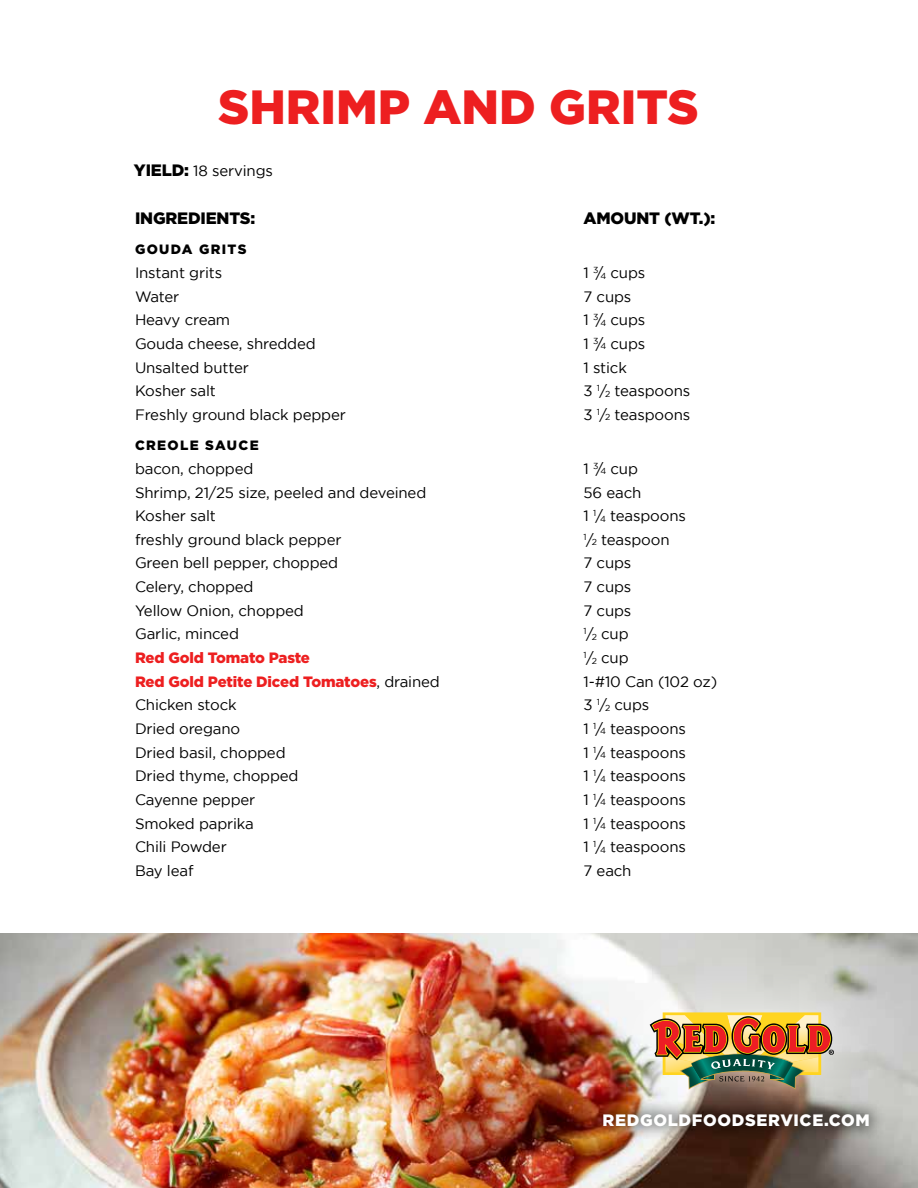
<style>
.page{position:relative;width:918px;height:1188px;background:#fff}
.page>*{position:absolute;margin:0;border:0;box-sizing:border-box;transform-origin:0 0}
.t1{font:900 48px "Gotham";color:#ed1f20}
.t2{font:900 16.5px "Gotham";letter-spacing:-.01em;color:#000}
.t3{font:900 16.5px "Gotham";letter-spacing:.04em;color:#fff}
.t4{font:15px "Gotham";letter-spacing:-.01em;color:#000}
.t5{font:900 15px "Gotham";letter-spacing:-.01em;color:#ed1f20}
.t6{font:900 13.5px "Gotham";letter-spacing:.1em;color:#000}
.s1{font-weight:900;font-size:16.5px}
.s2{font-size:8.7px}
.s3{font-weight:400;color:#000}
</style>
<div class="page">
<img style="left:0;top:933px;width:918px;height:255px">
<div style="left:595px;top:952px;width:295px;height:191px;background:#fff;opacity:.75"></div>
<img style="left:650px;top:1012px;width:184px;height:78px">
<img style="left:588px;top:1099px;width:296px;height:42px">
<h1 class="t1" style="left:218px;top:79px;width:482px">SHRIMP AND GRITS</h1>
<p class="t4" style="left:134px;top:163px;width:141px"><span class="s1">YIELD:</span> 18 servings</p>
<p class="t2" style="left:135px;top:209px;width:122px">INGREDIENTS:</p>
<p class="t2" style="left:584px;top:209px;width:133px">AMOUNT (WT.):</p>
<p class="t6" style="left:135px;top:242px;width:113px">GOUDA GRITS</p>
<p class="t4" style="left:135px;top:264px;width:89px">Instant grits</p>
<p class="t4" style="left:584px;top:264px;width:63px">1 <sup>3</sup>/<span class="s2">4</span> cups</p>
<p class="t4" style="left:135px;top:288px;width:46px">Water</p>
<p class="t4" style="left:584px;top:288px;width:49px">7 cups</p>
<p class="t4" style="left:135px;top:312px;width:97px">Heavy cream</p>
<p class="t4" style="left:584px;top:312px;width:63px">1 <sup>3</sup>/<span class="s2">4</span> cups</p>
<p class="t4" style="left:135px;top:335px;width:182px">Gouda cheese, shredded</p>
<p class="t4" style="left:584px;top:335px;width:63px">1 <sup>3</sup>/<span class="s2">4</span> cups</p>
<p class="t4" style="left:135px;top:359px;width:115px">Unsalted butter</p>
<p class="t4" style="left:584px;top:359px;width:45px">1 stick</p>
<p class="t4" style="left:135px;top:383px;width:82px">Kosher salt</p>
<p class="t4" style="left:584px;top:383px;width:108px">3 <sup>1</sup>/<span class="s2">2</span> teaspoons</p>
<p class="t4" style="left:135px;top:406px;width:212px">Freshly ground black pepper</p>
<p class="t4" style="left:584px;top:406px;width:108px">3 <sup>1</sup>/<span class="s2">2</span> teaspoons</p>
<p class="t6" style="left:135px;top:438px;width:125px">CREOLE SAUCE</p>
<p class="t4" style="left:135px;top:460px;width:120px">bacon, chopped</p>
<p class="t4" style="left:584px;top:460px;width:56px">1 <sup>3</sup>/<span class="s2">4</span> cup</p>
<p class="t4" style="left:135px;top:484px;width:293px">Shrimp, 21/25 size, peeled and deveined</p>
<p class="t4" style="left:584px;top:484px;width:59px">56 each</p>
<p class="t4" style="left:135px;top:508px;width:82px">Kosher salt</p>
<p class="t4" style="left:584px;top:508px;width:104px">1 <sup>1</sup>/<span class="s2">4</span> teaspoons</p>
<p class="t4" style="left:135px;top:531px;width:208px">freshly ground black pepper</p>
<p class="t4" style="left:584px;top:531px;width:88px"><sup>1</sup>/<span class="s2">2</span> teaspoon</p>
<p class="t4" style="left:135px;top:555px;width:205px">Green bell pepper, chopped</p>
<p class="t4" style="left:584px;top:555px;width:49px">7 cups</p>
<p class="t4" style="left:135px;top:579px;width:120px">Celery, chopped</p>
<p class="t4" style="left:584px;top:579px;width:49px">7 cups</p>
<p class="t4" style="left:135px;top:602px;width:170px">Yellow Onion, chopped</p>
<p class="t4" style="left:584px;top:602px;width:49px">7 cups</p>
<p class="t4" style="left:135px;top:626px;width:105px">Garlic, minced</p>
<p class="t4" style="left:584px;top:626px;width:47px"><sup>1</sup>/<span class="s2">2</span> cup</p>
<p class="t5" style="left:135px;top:649px;width:176px">Red Gold Tomato Paste</p>
<p class="t4" style="left:584px;top:649px;width:47px"><sup>1</sup>/<span class="s2">2</span> cup</p>
<p class="t5" style="left:135px;top:673px;width:306px">Red Gold Petite Diced Tomatoes<span class="s3">, drained</span></p>
<p class="t4" style="left:584px;top:673px;width:135px">1-#10 Can (102 oz)</p>
<p class="t4" style="left:135px;top:697px;width:103px">Chicken stock</p>
<p class="t4" style="left:584px;top:697px;width:67px">3 <sup>1</sup>/<span class="s2">2</span> cups</p>
<p class="t4" style="left:135px;top:720px;width:107px">Dried oregano</p>
<p class="t4" style="left:584px;top:720px;width:104px">1 <sup>1</sup>/<span class="s2">4</span> teaspoons</p>
<p class="t4" style="left:135px;top:744px;width:152px">Dried basil, chopped</p>
<p class="t4" style="left:584px;top:744px;width:104px">1 <sup>1</sup>/<span class="s2">4</span> teaspoons</p>
<p class="t4" style="left:135px;top:768px;width:165px">Dried thyme, chopped</p>
<p class="t4" style="left:584px;top:768px;width:104px">1 <sup>1</sup>/<span class="s2">4</span> teaspoons</p>
<p class="t4" style="left:135px;top:791px;width:122px">Cayenne pepper</p>
<p class="t4" style="left:584px;top:791px;width:104px">1 <sup>1</sup>/<span class="s2">4</span> teaspoons</p>
<p class="t4" style="left:135px;top:815px;width:120px">Smoked paprika</p>
<p class="t4" style="left:584px;top:815px;width:104px">1 <sup>1</sup>/<span class="s2">4</span> teaspoons</p>
<p class="t4" style="left:135px;top:839px;width:93px">Chili Powder</p>
<p class="t4" style="left:584px;top:839px;width:104px">1 <sup>1</sup>/<span class="s2">4</span> teaspoons</p>
<p class="t4" style="left:135px;top:862px;width:60px">Bay leaf</p>
<p class="t4" style="left:584px;top:862px;width:50px">7 each</p>
<p class="t3" style="left:603px;top:1110px;width:269px">REDGOLDFOODSERVICE.COM</p>
</div>
